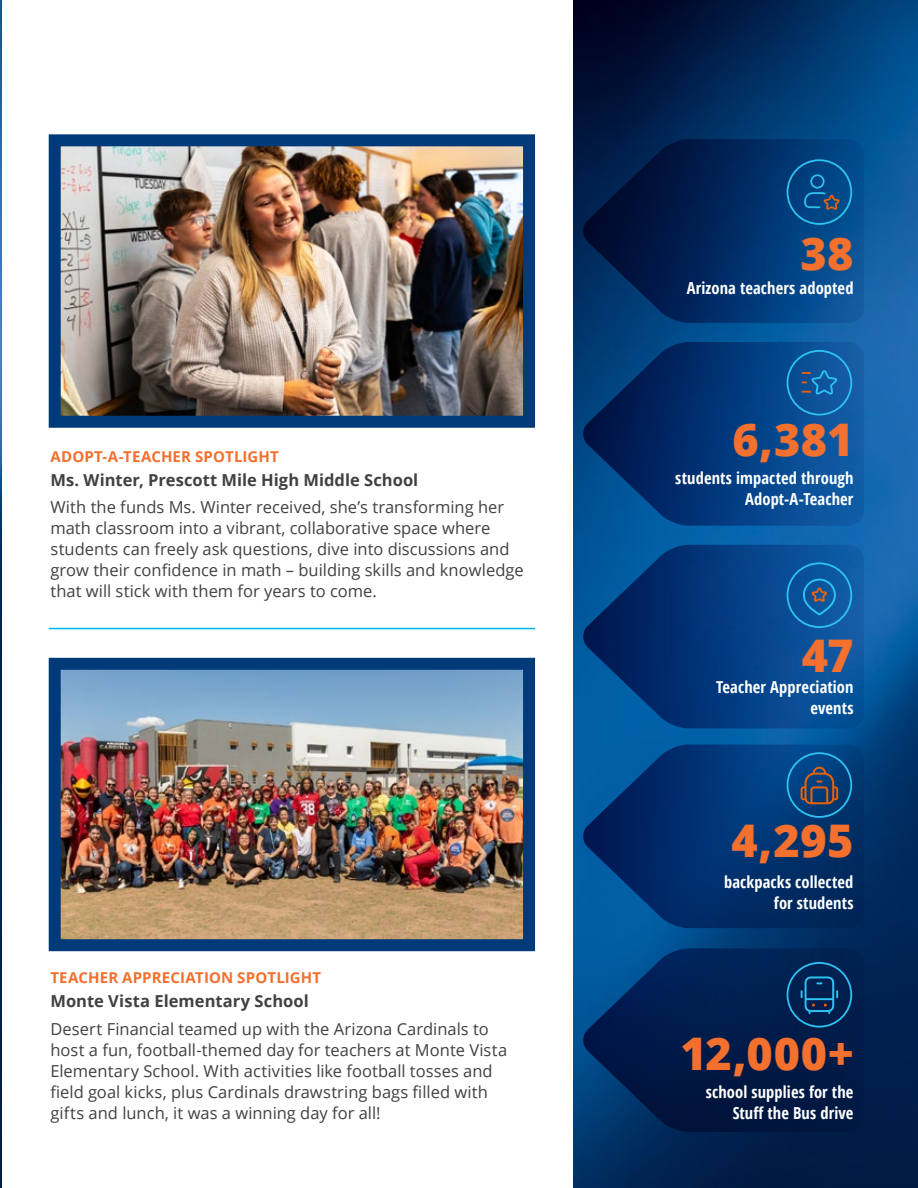
<style>
.page{position:relative;width:918px;height:1188px;background:#fff}
.page>*{position:absolute;margin:0;border:0;box-sizing:border-box;transform-origin:0 0}
.t1{font:800 45px "Open Sans";letter-spacing:.005em;color:#f3702e}
.t2{font:16.5px/21px "Open Sans";color:#414042}
.t3{font:700 condensed 16.5px/21px "Open Sans";letter-spacing:.01em;color:#fff;text-align:right}
.t4{font:700 16.5px "Open Sans";color:#414042}
.t5{font:700 15px "Open Sans";letter-spacing:.01em;color:#f3702e}
</style>
<div class="page">
<img style="left:573px;top:0;width:345px;height:1188px">
<img style="left:0;top:0;width:2px;height:1188px">
<img style="left:62px;top:147px;width:460px;height:268px">
<div style="left:49px;top:134px;width:486px;height:294px;border:12px solid #003a79"></div>
<img style="left:62px;top:671px;width:460px;height:267px">
<div style="left:49px;top:658px;width:486px;height:293px;border:12px solid #003a79"></div>
<svg style="left:582px;top:139px;width:282px;height:184px;background:#012d63"></svg>
<svg style="left:582px;top:342px;width:282px;height:184px;background:#033d7e"></svg>
<svg style="left:582px;top:545px;width:282px;height:183px;background:#044186"></svg>
<svg style="left:582px;top:745px;width:282px;height:183px;background:#003674"></svg>
<svg style="left:582px;top:948px;width:282px;height:184px;background:#002253"></svg>
<svg style="left:787px;top:159px;width:65px;height:66px;background:#09528c"></svg>
<svg style="left:787px;top:350px;width:65px;height:66px;background:#1360a2"></svg>
<svg style="left:787px;top:562px;width:65px;height:66px;background:#1462a4"></svg>
<svg style="left:787px;top:752px;width:65px;height:66px;background:#194c7b"></svg>
<svg style="left:787px;top:962px;width:65px;height:66px;background:#083867"></svg>
<hr style="left:49px;top:628px;width:486px;height:1px;background:#00b3ea">
<p class="t5" style="left:50px;top:445px;width:230px">ADOPT-A-TEACHER SPOTLIGHT</p>
<p class="t4" style="left:50px;top:468px;width:369px">Ms. Winter, Prescott Mile High Middle School</p>
<p class="t2" style="left:50px;top:496px;width:475px">With the funds Ms. Winter received, she’s transforming her math classroom into a vibrant, collaborative space where students can freely ask questions, dive into discussions and grow their confidence in math – building skills and knowledge that will stick with them for years to come.</p>
<p class="t5" style="left:50px;top:967px;width:272px">TEACHER APPRECIATION SPOTLIGHT</p>
<p class="t4" style="left:50px;top:990px;width:260px">Monte Vista Elementary School</p>
<p class="t2" style="left:50px;top:1018px;width:458px">Desert Financial teamed up with the Arizona Cardinals to host a fun, football-themed day for teachers at Monte Vista Elementary School. With activities like football tosses and field goal kicks, plus Cardinals drawstring bags filled with gifts and lunch, it was a winning day for all!</p>
<h1 class="t1" style="left:800px;top:220px;width:55px">38</h1>
<p class="t3" style="left:687px;top:277px;width:168px">Arizona teachers adopted</p>
<h1 class="t1" style="left:733px;top:406px;width:122px">6,381</h1>
<p class="t3" style="left:675px;top:467px;width:180px">students impacted through<br>Adopt-A-Teacher</p>
<h1 class="t1" style="left:802px;top:622px;width:53px">47</h1>
<p class="t3" style="left:716px;top:676px;width:139px">Teacher Appreciation events</p>
<h1 class="t1" style="left:732px;top:806px;width:123px">4,295</h1>
<p class="t3" style="left:724px;top:871px;width:131px">backpacks collected for students</p>
<h1 class="t1" style="left:680px;top:1020px;width:175px">12,000+</h1>
<p class="t3" style="left:706px;top:1081px;width:149px">school supplies for the<br>Stuff the Bus drive</p>
</div>
